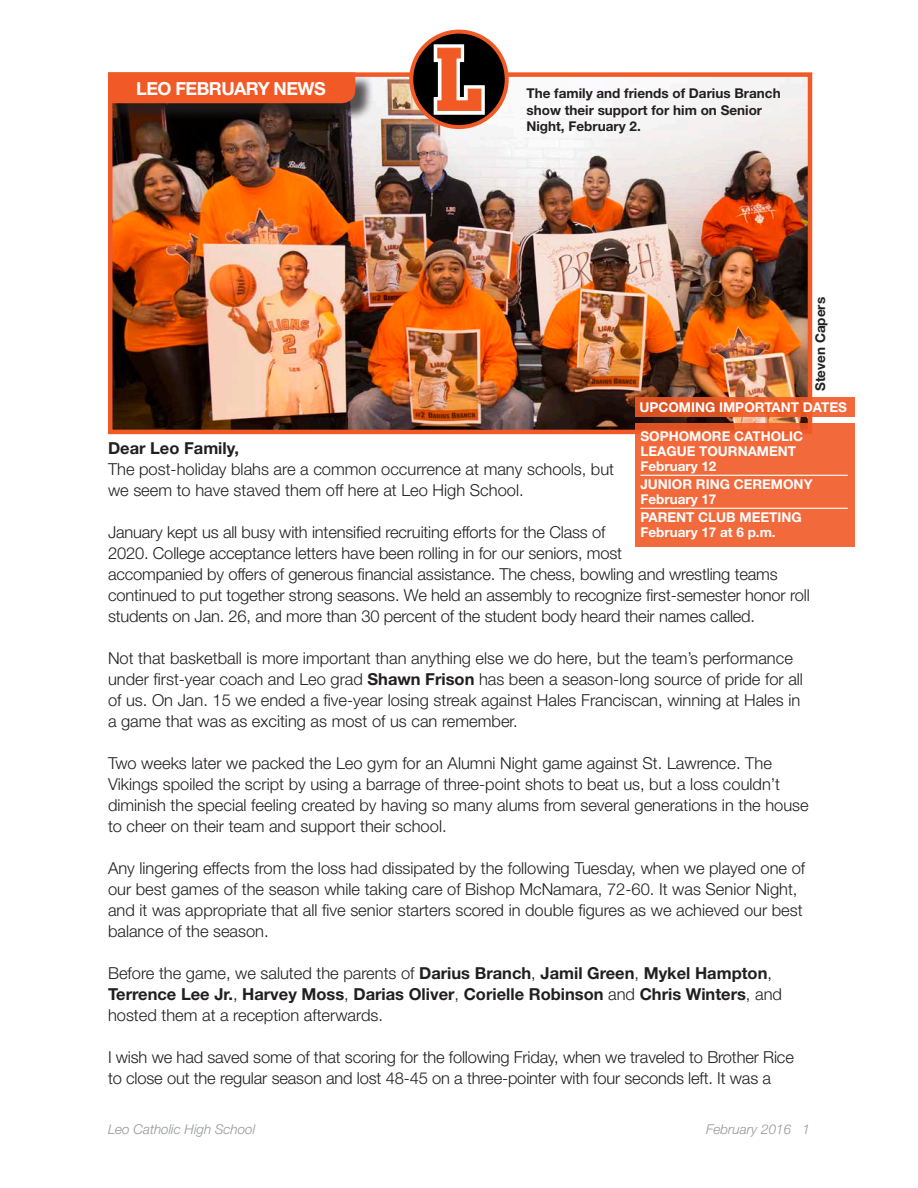
<style>
.page{position:relative;width:918px;height:1188px;background:#fff}
.page>*{position:absolute;margin:0;border:0;box-sizing:border-box;transform-origin:0 0}
.t1{font:700 18px "Helvetica Neue";letter-spacing:-.03em;color:#fff}
.t2{font:300 16.5px/21px "Helvetica Neue";color:#231f20}
.t3{font:700 16.5px/21px "Helvetica Neue";color:#231f20}
.t4{font:700 13.5px/15px "Helvetica Neue";color:#fff}
.t5{font:700 13.5px/16.5px "Helvetica Neue";color:#231f20}
.t6{font:italic 300 13.5px "Helvetica Neue";color:#939598}
.s1{font-weight:700}
.s2{font-weight:300}
</style>
<div class="page">
<img style="left:113px;top:77px;width:694px;height:352px">
<div style="left:108px;top:72px;width:704px;height:362px;border:4px solid #f15a26"></div>
<svg style="left:411px;top:32px;width:96px;height:95px;background:#1c0b04"></svg>
<div style="left:409px;top:30px;width:100px;height:99px;border:4px solid #f15a24;border-radius:50%"></div>
<svg style="left:434px;top:44px;width:51px;height:71px"></svg>
<div style="left:110px;top:75px;width:264px;height:47px;background:#231f20;opacity:.75"></div>
<div style="left:108px;top:72px;width:247px;height:31px;background:#f15a26"></div>
<svg style="left:635px;top:423px;width:219px;height:123px;background:#f1693b"></svg>
<hr style="left:640px;top:475px;width:208px;height:1px;background:#fff">
<hr style="left:640px;top:508px;width:208px;height:1px;background:#fff">
<div style="left:635px;top:397px;width:219px;height:20px;background:linear-gradient(to right,#dc5020,#f56938)"></div>
<p class="t1" style="left:136px;top:77px;width:191px">LEO FEBRUARY NEWS</p>
<p class="t5" style="left:526px;top:85px;width:256px">The family and friends of Darius Branch show their support for him on Senior<br>Night, February 2.</p>
<p class="t5" style="left:812px;top:391px;width:96px;rotate:-90deg">Steven Capers</p>
<p class="t4" style="left:639px;top:399px;width:209px">UPCOMING IMPORTANT DATES</p>
<p class="t4" style="left:640px;top:428px;width:164px">SOPHOMORE CATHOLIC<br>LEAGUE TOURNAMENT<br>February 12</p>
<p class="t4" style="left:640px;top:476px;width:174px">JUNIOR RING CEREMONY<br>February 17</p>
<p class="t4" style="left:640px;top:509px;width:163px">PARENT CLUB MEETING<br>February 17 at 6 p.m.</p>
<p class="t3" style="left:108px;top:437px;width:133px">Dear Leo Family,</p>
<p class="t2" style="left:108px;top:458px;width:508px">The post-holiday blahs are a common occurrence at many schools, but we seem to have staved them off here at Leo High School.</p>
<p class="t2" style="left:108px;top:521px;width:703px">January kept us all busy with intensified recruiting efforts for the Class of<br>2020. College acceptance letters have been rolling in for our seniors, most<br>accompanied by offers of generous financial assistance. The chess, bowling and wrestling teams continued to put together strong seasons. We held an assembly to recognize first-semester honor roll students on Jan. 26, and more than 30 percent of the student body heard their names called.</p>
<p class="t2" style="left:108px;top:647px;width:697px">Not that basketball is more important than anything else we do here, but the team’s performance under first-year coach and Leo grad <span class="s1">Shawn Frison</span> has been a season-long source of pride for all of us. On Jan. 15 we ended a five-year losing streak against Hales Franciscan, winning at Hales in a game that was as exciting as most of us can remember.</p>
<p class="t2" style="left:108px;top:752px;width:702px">Two weeks later we packed the Leo gym for an Alumni Night game against St. Lawrence. The Vikings spoiled the script by using a barrage of three-point shots to beat us, but a loss couldn’t diminish the special feeling created by having so many alums from several generations in the house to cheer on their team and support their school.</p>
<p class="t2" style="left:108px;top:857px;width:699px">Any lingering effects from the loss had dissipated by the following Tuesday, when we played one of our best games of the season while taking care of Bishop McNamara, 72-60. It was Senior Night, and it was appropriate that all five senior starters scored in double figures as we achieved our best balance of the season.</p>
<p class="t3" style="left:108px;top:962px;width:676px"><span class="s2">Before the game, we saluted the parents of</span> Darius Branch<span class="s2">,</span> Jamil Green<span class="s2">,</span> Mykel Hampton<span class="s2">,<br></span>Terrence Lee Jr.<span class="s2">,</span> Harvey Moss<span class="s2">,</span> Darias Oliver<span class="s2">,</span> Corielle Robinson <span class="s2">and</span> Chris Winters<span class="s2">, and hosted them at a reception afterwards.</span></p>
<p class="t2" style="left:108px;top:1046px;width:687px">I wish we had saved some of that scoring for the following Friday, when we traveled to Brother Rice to close out the regular season and lost 48-45 on a three-pointer with four seconds left. It was a</p>
<p class="t6" style="left:108px;top:1121px;width:149px">Leo Catholic High School</p>
<p class="t6" style="left:706px;top:1121px;width:105px">February 2016 1</p>
</div>
